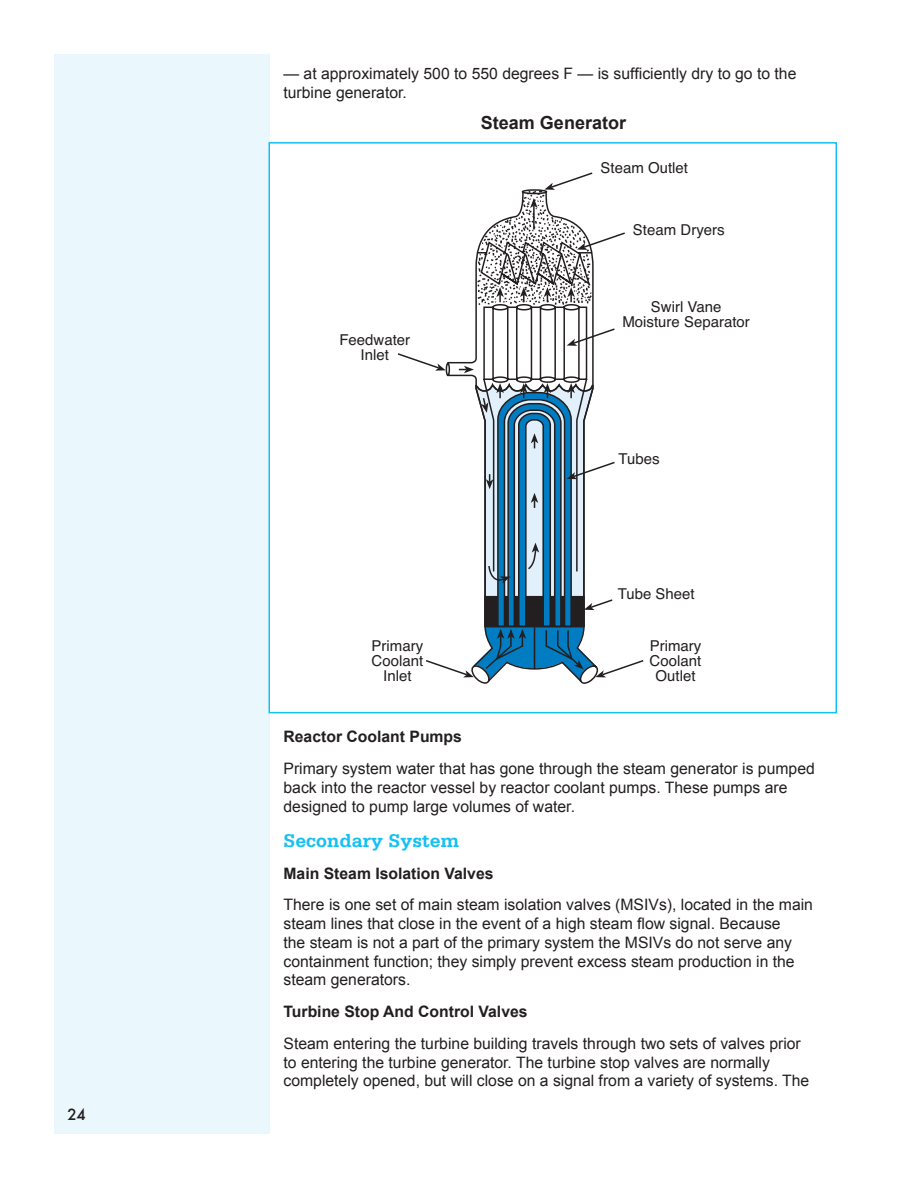
<style>
.page{position:relative;width:918px;height:1188px;background:#fff}
.page>*{position:absolute;margin:0;border:0;box-sizing:border-box;transform-origin:0 0}
.Sub_-_Header{font:700 19.5px "Serifa Std";color:#15c0f2}
.Figure_Titles{font:700 18px "Arial";color:#231f20}
.Main_Text{font:15.75px/18.8px "Arial";color:#231f20}
.Second_Level_Sub_-_H{font:700 15.75px "Arial";color:#231f20}
.t1{font:15px/15px "Helvetica";color:#231f20;text-align:center}
.t2{font:500 15px "Futura";color:#231f20}
</style>
<div class="page">
<div style="left:54px;top:54px;width:216px;height:1080px;background:#eaf7fd"></div>
<svg style="left:475px;top:258px;width:99px;height:69px"></svg>
<svg style="left:476px;top:172px;width:149px;height:135px"></svg>
<svg style="left:397px;top:327px;width:247px;height:354px"></svg>
<div style="left:268px;top:142px;width:569px;height:571px;border:2px solid #15c0f2"></div>
<p class="t2" style="left:68px;top:1104px;width:20px">24</p>
<p class="Main_Text" style="left:284px;top:64px;width:514px">— at approximately 500 to 550 degrees F — is sufficiently dry to go to the turbine generator.</p>
<p class="Figure_Titles" style="left:481px;top:111px;width:147px">Steam Generator</p>
<p class="t1" style="left:601px;top:160px;width:89px">Steam Outlet</p>
<p class="t1" style="left:633px;top:222px;width:93px">Steam Dryers</p>
<p class="t1" style="left:339px;top:332px;width:72px">Feedwater<br>Inlet</p>
<p class="t1" style="left:622px;top:300px;width:129px">Swirl Vane<br>Moisture Separator</p>
<p class="t1" style="left:619px;top:451px;width:43px">Tubes</p>
<p class="t1" style="left:618px;top:587px;width:78px">Tube Sheet</p>
<p class="t1" style="left:372px;top:639px;width:53px">Primary<br>Coolant<br>Inlet</p>
<p class="t1" style="left:650px;top:639px;width:53px">Primary<br>Coolant<br>Outlet</p>
<p class="Second_Level_Sub_-_H" style="left:284px;top:726px;width:180px">Reactor Coolant Pumps</p>
<p class="Main_Text" style="left:284px;top:759px;width:533px">Primary system water that has gone through the steam generator is pumped back into the reactor vessel by reactor coolant pumps. These pumps are designed to pump large volumes of water.</p>
<p class="Sub_-_Header" style="left:284px;top:829px;width:177px">Secondary System</p>
<p class="Second_Level_Sub_-_H" style="left:284px;top:863px;width:212px">Main Steam Isolation Valves</p>
<p class="Main_Text" style="left:284px;top:896px;width:531px">There is one set of main steam isolation valves (MSIVs), located in the main steam lines that close in the event of a high steam flow signal. Because<br>the steam is not a part of the primary system the MSIVs do not serve any containment function; they simply prevent excess steam production in the steam generators.</p>
<p class="Second_Level_Sub_-_H" style="left:284px;top:1001px;width:246px">Turbine Stop And Control Valves</p>
<p class="Main_Text" style="left:284px;top:1034px;width:527px">Steam entering the turbine building travels through two sets of valves prior to entering the turbine generator. The turbine stop valves are normally completely opened, but will close on a signal from a variety of systems. The</p>
</div>
